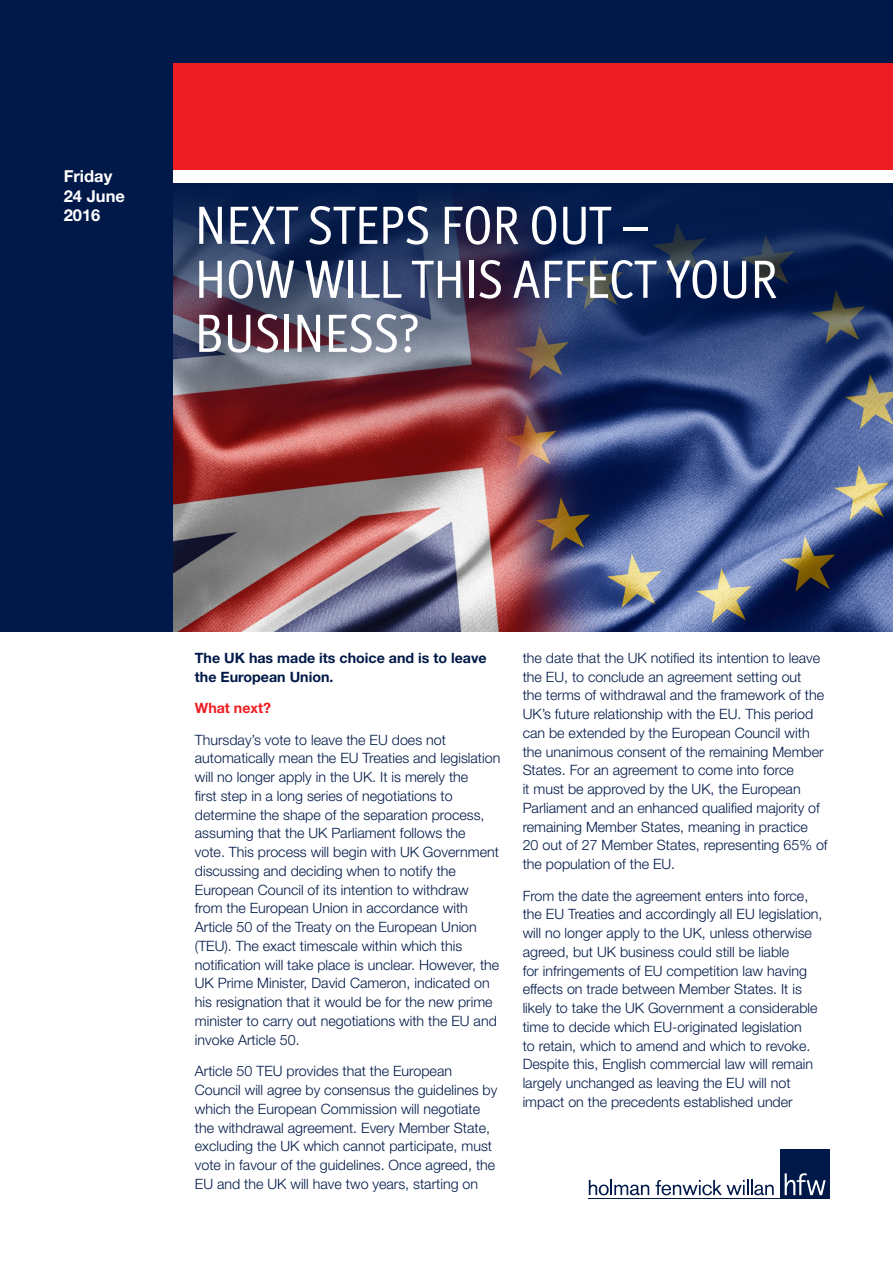
<style>
.page{position:relative;width:893px;height:1263px;background:#fff}
.page>*{position:absolute;margin:0;border:0;box-sizing:border-box;transform-origin:0 0}
.BRIEFING_-_Heading{font:54px/54px "Officina Display ITC Std";color:#fff}
.BRIEFING_-_Practice{font:700 16.5px/19.8px "Helvetica Neue LT Std";color:#fff}
.BRIEFING_-_Bodytext{font:300 14.25px/18.8px "Helvetica Neue LT Std";color:#001948}
.BRIEFING_-_Intro_Par{font:700 14.25px/18.8px "Helvetica Neue LT Std";color:#001948}
.BRIEFING_-_Subhead_1{font:700 14.25px "Helvetica Neue LT Std";color:#ee1d23}
</style>
<div class="page">
<div style="left:0;top:0;width:893px;height:631px;background:#001948"></div>
<img style="left:174px;top:432px;width:719px;height:199px">
<div style="left:174px;top:64px;width:719px;height:106px;background:#ee1d23"></div>
<div style="left:174px;top:170px;width:719px;height:13px;background:#fff"></div>
<div style="left:780px;top:1149px;width:49px;height:50px;background:#001948"></div>
<svg style="left:589px;top:1180px;width:60px;height:15px"></svg>
<svg style="left:656px;top:1180px;width:118px;height:15px"></svg>
<svg style="left:785px;top:1173px;width:41px;height:22px"></svg>
<hr style="left:588px;top:1198px;width:241px;height:1px;background:#001948">
<img style="left:174px;top:196px;width:719px;height:236px">
<p class="BRIEFING_-_Practice" style="left:64px;top:166px;width:63px">Friday<br>24 June<br>2016</p>
<p class="BRIEFING_-_Heading" style="left:195px;top:198px;width:584px">NEXT STEPS FOR OUT –<br>HOW WILL THIS AFFECT YOUR<br>BUSINESS?</p>
<p class="BRIEFING_-_Intro_Par" style="left:195px;top:648px;width:293px">The UK has made its choice and is to leave the European Union.</p>
<p class="BRIEFING_-_Subhead_1" style="left:195px;top:699px;width:78px">What next?</p>
<p class="BRIEFING_-_Bodytext" style="left:195px;top:730px;width:307px">Thursday’s vote to leave the EU does not automatically mean the EU Treaties and legislation will no longer apply in the UK. It is merely the<br>first step in a long series of negotiations to determine the shape of the separation process, assuming that the UK Parliament follows the<br>vote. This process will begin with UK Government discussing and deciding when to notify the European Council of its intention to withdraw<br>from the European Union in accordance with Article 50 of the Treaty on the European Union (TEU). The exact timescale within which this notification will take place is unclear. However, the UK Prime Minister, David Cameron, indicated on his resignation that it would be for the new prime minister to carry out negotiations with the EU and invoke Article 50.</p>
<p class="BRIEFING_-_Bodytext" style="left:195px;top:1061px;width:304px">Article 50 TEU provides that the European Council will agree by consensus the guidelines by which the European Commission will negotiate the withdrawal agreement. Every Member State, excluding the UK which cannot participate, must vote in favour of the guidelines. Once agreed, the EU and the UK will have two years, starting on</p>
<p class="BRIEFING_-_Bodytext" style="left:523px;top:648px;width:306px">the date that the UK notified its intention to leave the EU, to conclude an agreement setting out<br>the terms of withdrawal and the framework of the UK’s future relationship with the EU. This period can be extended by the European Council with the unanimous consent of the remaining Member States. For an agreement to come into force<br>it must be approved by the UK, the European Parliament and an enhanced qualified majority of remaining Member States, meaning in practice<br>20 out of 27 Member States, representing 65% of the population of the EU.</p>
<p class="BRIEFING_-_Bodytext" style="left:523px;top:886px;width:301px">From the date the agreement enters into force, the EU Treaties and accordingly all EU legislation, will no longer apply to the UK, unless otherwise agreed, but UK business could still be liable<br>for infringements of EU competition law having effects on trade between Member States. It is likely to take the UK Government a considerable time to decide which EU-originated legislation<br>to retain, which to amend and which to revoke.<br>Despite this, English commercial law will remain largely unchanged as leaving the EU will not impact on the precedents established under</p>
</div>
